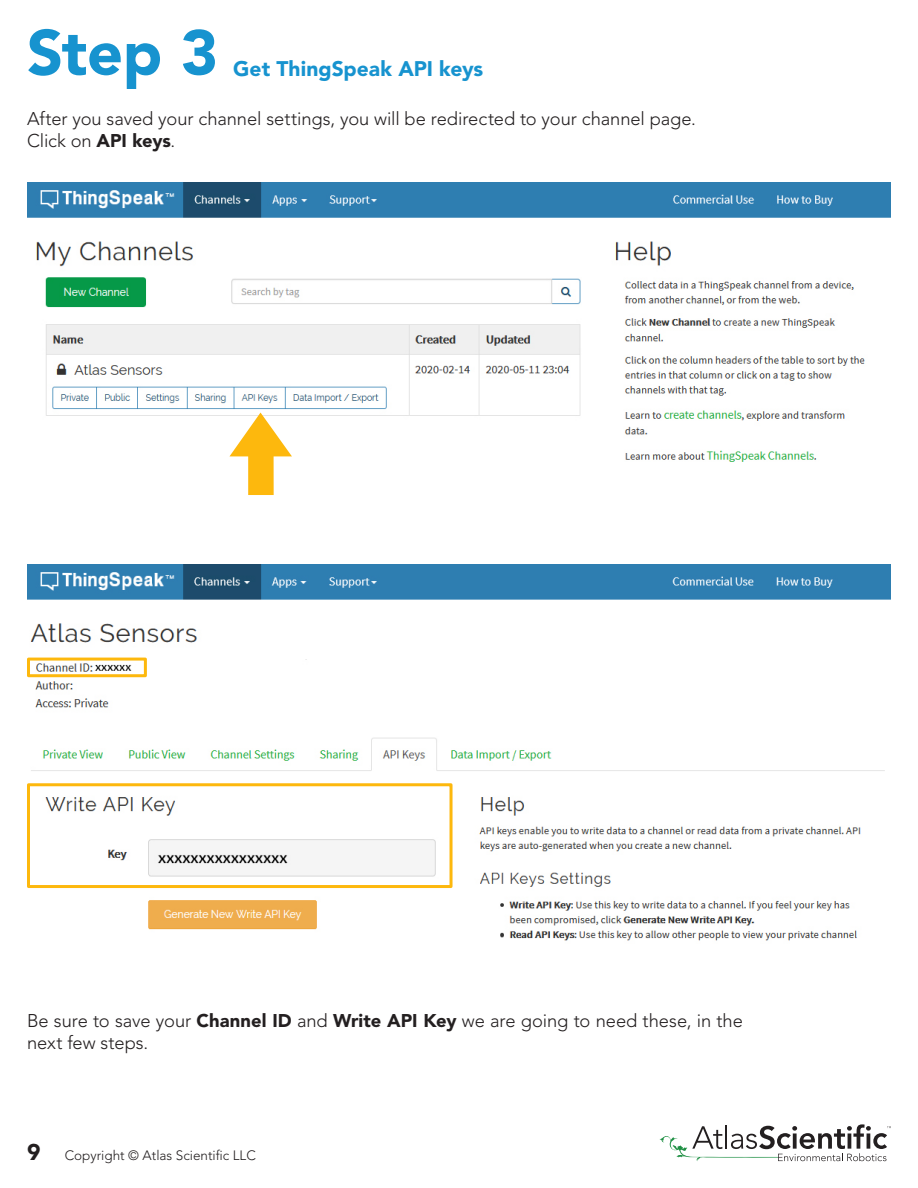
<style>
.page{position:relative;width:918px;height:1188px;background:#fff}
.page>*{position:absolute;margin:0;border:0;box-sizing:border-box;transform-origin:0 0}
.t1{font:900 63px "Avenir LT Pro";color:#1793cf}
.t2{font:900 21px "Avenir LT Pro";color:#1793cf}
.t3{font:300 18.3px/22px "Avenir LT Pro";letter-spacing:-.005em;color:#231f20}
.t4{font:300 13.5px "Avenir LT Pro";color:#231f20}
.s1{font-weight:900}
.s2{font-weight:900;font-size:22.65px}
</style>
<div class="page">
<img style="left:27px;top:183px;width:864px;height:279px">
<svg style="left:229px;top:413px;width:63px;height:82px"></svg>
<img style="left:27px;top:564px;width:864px;height:377px">
<div style="left:27px;top:658px;width:120px;height:19px;border:3px solid #fdb80d"></div>
<div style="left:27px;top:783px;width:426px;height:105px;border:3px solid #fdb80d"></div>
<svg style="left:660px;top:1124px;width:231px;height:37px"></svg>
<p class="t1" style="left:27px;top:15px;width:193px">Step 3</p>
<p class="t2" style="left:233px;top:56px;width:252px">Get ThingSpeak API keys</p>
<p class="t3" style="left:27px;top:108px;width:671px">After you saved your channel settings, you will be redirected to your channel page.</p>
<p class="t3" style="left:27px;top:130px;width:150px">Click on <span class="s1">API keys</span>.</p>
<p class="t3" style="left:27px;top:1010px;width:717px">Be sure to save your <span class="s1">Channel ID</span> and <span class="s1">Write API Key</span> we are going to need these, in the next few steps.</p>
<p class="t4" style="left:27px;top:1148px;width:230px"><span class="s2">9</span> Copyright © Atlas Scientific LLC</p>
</div>
